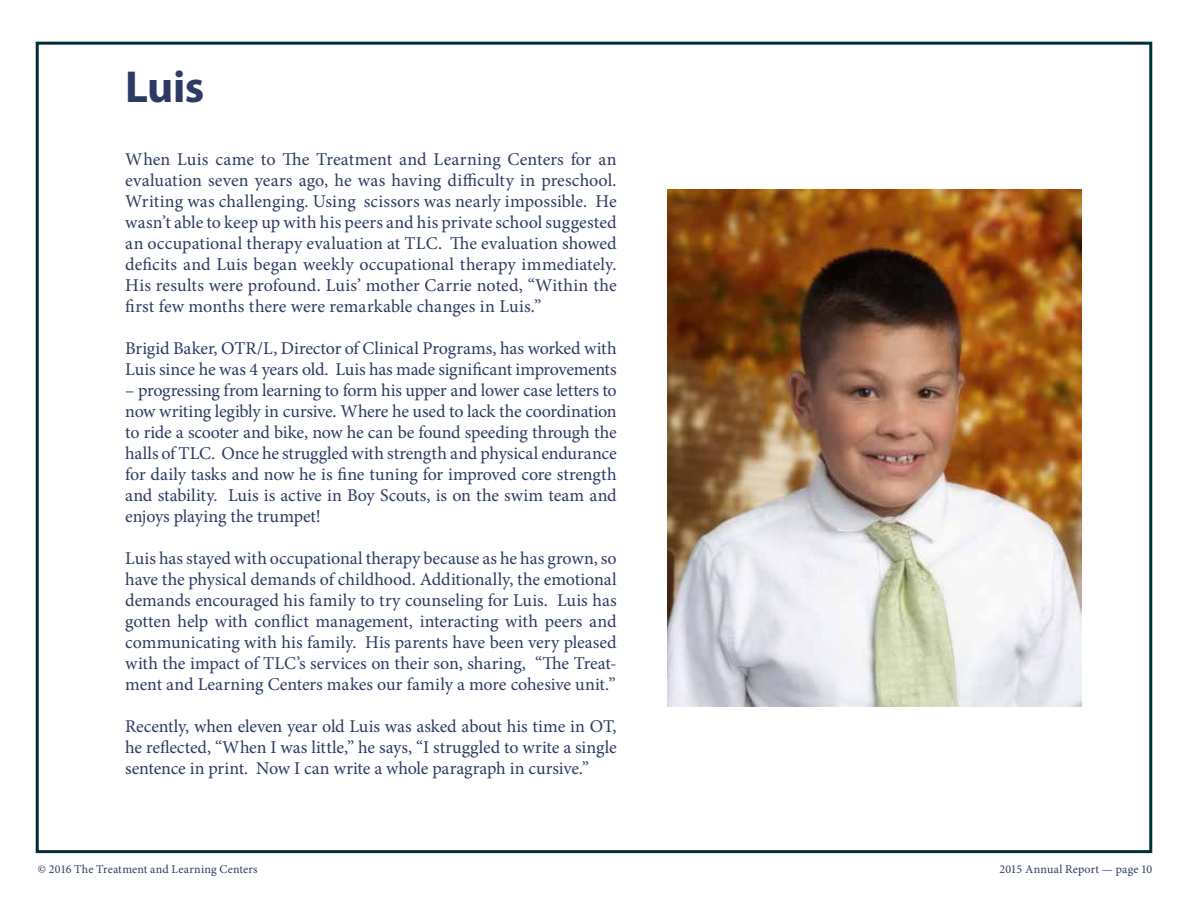
<style>
.page{position:relative;width:1188px;height:918px;background:#fff}
.page>*{position:absolute;margin:0;border:0;box-sizing:border-box;transform-origin:0 0}
.t1{font:700 45px "Myriad Pro";color:#2c3b63}
.t2{font:18px/21px "Minion Pro";letter-spacing:-.005em;color:#2c3b63;text-align:justify}
.t3{font:12px "Minion Pro";letter-spacing:.01em;color:#2c3b63}
</style>
<div class="page">
<div style="left:36px;top:42px;width:1116px;height:811px;background:#fff;border:3px solid #002f3b"></div>
<img style="left:667px;top:189px;width:414px;height:517px">
<h1 class="t1" style="left:125px;top:57px;width:81px">Luis</h1>
<p class="t2" style="left:125px;top:149px;width:493px">When Luis came to The Treatment and Learning Centers for an evaluation seven years ago, he was having difficulty in preschool.<br>Writing was challenging. Using scissors was nearly impossible. He wasn’t able to keep up with his peers and his private school suggested an occupational therapy evaluation at TLC. The evaluation showed deficits and Luis began weekly occupational therapy immediately.<br>His results were profound. Luis’ mother Carrie noted, “Within the first few months there were remarkable changes in Luis.”</p>
<p class="t2" style="left:125px;top:338px;width:493px">Brigid Baker, OTR/L, Director of Clinical Programs, has worked with<br>Luis since he was 4 years old. Luis has made significant improvements</p>
<p class="t2" style="left:125px;top:380px;width:493px">– progressing from learning to form his upper and lower case letters to now writing legibly in cursive. Where he used to lack the coordination to ride a scooter and bike, now he can be found speeding through the halls of TLC. Once he struggled with strength and physical endurance for daily tasks and now he is fine tuning for improved core strength and stability. Luis is active in Boy Scouts, is on the swim team and enjoys playing the trumpet!</p>
<p class="t2" style="left:125px;top:548px;width:493px">Luis has stayed with occupational therapy because as he has grown, so have the physical demands of childhood. Additionally, the emotional demands encouraged his family to try counseling for Luis. Luis has gotten help with conflict management, interacting with peers and communicating with his family. His parents have been very pleased with the impact of TLC’s services on their son, sharing, “The Treat&shy;ment and Learning Centers makes our family a more cohesive unit.”</p>
<p class="t2" style="left:125px;top:716px;width:493px">Recently, when eleven year old Luis was asked about his time in OT, he reflected, “When I was little,” he says, “I struggled to write a single sentence in print. Now I can write a whole paragraph in cursive.”</p>
<p class="t3" style="left:38px;top:861px;width:221px">© 2016 The Treatment and Learning Centers</p>
<p class="t3" style="left:1000px;top:861px;width:154px">2015 Annual Report — page 10</p>
</div>
